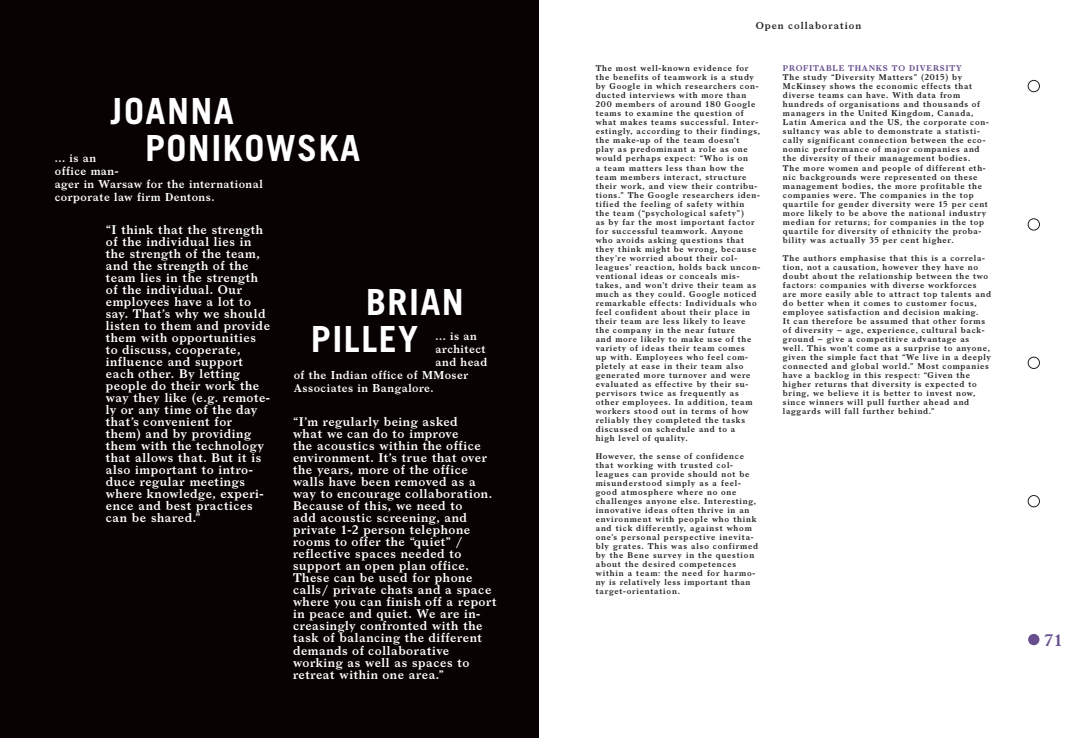
<style>
.page{position:relative;width:1078px;height:738px;background:#fff}
.page>*{position:absolute;margin:0;border:0;box-sizing:border-box;transform-origin:0 0}
.t1{font:700 36px/37px "Trade Gothic LT Std";letter-spacing:.04em;color:#fff}
.t2{font:600 16px "Larish Neue";color:#674f8f}
.t3{font:600 12px/12px "Larish Neue";letter-spacing:.045em;color:#fff}
.t4{font:600 11px/13px "Larish Neue";letter-spacing:.045em;color:#fff}
.t5{font:600 9.6px "Larish Neue";letter-spacing:.1em;color:#231f20}
.t6{font:600 8px/9px "Larish Neue";letter-spacing:.09em;color:#231f20}
.t7{font:600 8px "Larish Neue";letter-spacing:.09em;color:#674f8f}
</style>
<div class="page">
<div style="left:0;top:0;width:539px;height:737px;background:#080302"></div>
<div style="left:1027px;top:80px;width:12px;height:12px;border:1px solid #231f20;border-radius:50%"></div>
<div style="left:1027px;top:218px;width:12px;height:12px;border:1px solid #231f20;border-radius:50%"></div>
<div style="left:1027px;top:356px;width:12px;height:13px;border:1px solid #231f20;border-radius:50%"></div>
<svg style="left:1027px;top:633px;width:12px;height:11px"></svg>
<div style="left:1027px;top:494px;width:12px;height:13px;border:1px solid #231f20;border-radius:50%"></div>
<h1 class="t1" style="left:111px;top:92px;width:125px">JOANNA</h1>
<h1 class="t1" style="left:145px;top:129px;width:217px">PONIKOWSKA</h1>
<h3 class="t4" style="left:55px;top:163px;width:209px">office man-<br>ager in Warsaw for the international corporate law firm Dentons.</h3>
<p class="t3" style="left:106px;top:222px;width:166px">“I think that the strength of the individual lies in the strength of the team, and the strength of the team lies in the strength of the individual. Our employees have a lot to say. That’s why we should listen to them and provide them with opportunities to discuss, cooperate, influence and support each other. By letting people do their work the way they like (e.g. remote&shy;ly or any time of the day that’s convenient for them) and by providing them with the technology that allows that. But it is also important to intro&shy;duce regular meetings where knowledge, experi&shy;ence and best practices can be shared.”</p>
<h3 class="t4" style="left:55px;top:150px;width:43px">... is an</h3>
<h1 class="t1" style="left:311px;top:283px;width:154px;text-indent:55px">BRIAN<br>PILLEY</h1>
<h3 class="t4" style="left:435px;top:328px;width:43px">... is an</h3>
<h3 class="t4" style="left:435px;top:341px;width:52px">architect</h3>
<h3 class="t4" style="left:435px;top:354px;width:53px">and head</h3>
<h3 class="t4" style="left:294px;top:367px;width:176px">of the Indian office of MMoser</h3>
<h3 class="t4" style="left:294px;top:380px;width:141px">Associates in Bangalore.</h3>
<p class="t3" style="left:293px;top:414px;width:205px">“I’m regularly being asked<br>what we can do to improve<br>the acoustics within the office environment. It’s true that over the years, more of the office walls have been removed as a way to encourage collaboration.<br>Because of this, we need to<br>add acoustic screening, and private 1-2 person telephone rooms to offer the “quiet” / reflective spaces needed to support an open plan office.<br>These can be used for phone calls/ private chats and a space where you can finish off a report in peace and quiet. We are in&shy;creasingly confronted with the task of balancing the different demands of collaborative working as well as spaces to retreat within one area.”</p>
<p class="t5" style="left:755px;top:18px;width:107px">Open collaboration</p>
<p class="t6" style="left:595px;top:63px;width:166px">The most well-known evidence for the benefits of teamwork is a study by Google in which researchers con&shy;ducted interviews with more than 200 members of around 180 Google teams to examine the question of what makes teams successful. Inter&shy;estingly, according to their findings, the make-up of the team doesn’t<br>play as predominant a role as one would perhaps expect: “Who is on<br>a team matters less than how the team members interact, structure their work, and view their contribu&shy;tions.” The Google researchers iden&shy;tified the feeling of safety within<br>the team (“psychological safety”)<br>as by far the most important factor for successful teamwork. Anyone who avoids asking questions that they think might be wrong, because they’re worried about their col&shy;leagues’ reaction, holds back uncon&shy;ventional ideas or conceals mis&shy;takes, and won’t drive their team as much as they could. Google noticed remarkable effects: Individuals who feel confident about their place in their team are less likely to leave the company in the near future<br>and more likely to make use of the variety of ideas their team comes<br>up with. Employees who feel com&shy;pletely at ease in their team also generated more turnover and were evaluated as effective by their su&shy;pervisors twice as frequently as other employees. In addition, team workers stood out in terms of how reliably they completed the tasks discussed on schedule and to a<br>high level of quality.</p>
<p class="t6" style="left:595px;top:450px;width:164px">However, the sense of confidence that working with trusted col&shy;leagues can provide should not be misunderstood simply as a feel&shy;good atmosphere where no one challenges anyone else. Interesting, innovative ideas often thrive in an environment with people who think and tick differently, against whom one’s personal perspective inevita&shy;bly grates. This was also confirmed by the Bene survey in the question about the desired competences within a team: the need for harmo&shy;ny is relatively less important than target-orientation.</p>
<p class="t7" style="left:782px;top:62px;width:180px">PROFITABLE THANKS TO DIVERSITY</p>
<p class="t6" style="left:782px;top:72px;width:207px">The study “Diversity Matters” (2015) by McKinsey shows the economic effects that diverse teams can have. With data from hundreds of organisations and thousands of managers in the United Kingdom, Canada, Latin America and the US, the corporate con&shy;sultancy was able to demonstrate a statisti&shy;cally significant connection between the eco&shy;nomic performance of major companies and the diversity of their management bodies.<br>The more women and people of different eth&shy;nic backgrounds were represented on these management bodies, the more profitable the companies were. The companies in the top quartile for gender diversity were 15 per cent more likely to be above the national industry median for returns; for companies in the top quartile for diversity of ethnicity the proba&shy;bility was actually 35 per cent higher.</p>
<p class="t6" style="left:782px;top:252px;width:209px">The authors emphasise that this is a correla&shy;tion, not a causation, however they have no doubt about the relationship between the two factors: companies with diverse workforces are more easily able to attract top talents and do better when it comes to customer focus, employee satisfaction and decision making.<br>It can therefore be assumed that other forms of diversity – age, experience, cultural back&shy;ground – give a competitive advantage as well. This won’t come as a surprise to anyone, given the simple fact that “We live in a deeply connected and global world.” Most companies have a backlog in this respect: “Given the higher returns that diversity is expected to bring, we believe it is better to invest now, since winners will pull further ahead and laggards will fall further behind.”</p>
<h2 class="t2" style="left:1044px;top:627px;width:19px">71</h2>
</div>
